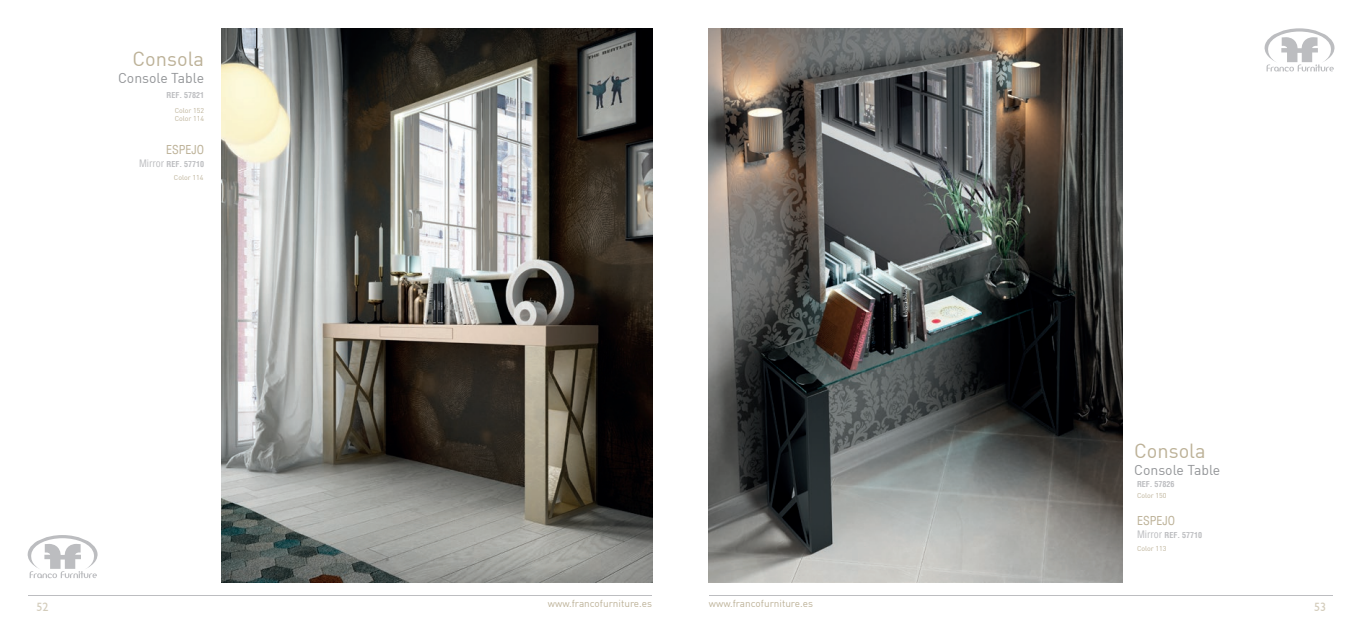
<style>
.page{position:relative;width:1361px;height:624px;background:#fff}
.page>*{position:absolute;margin:0;border:0;box-sizing:border-box;transform-origin:0 0}
.t1{font:20px "DIN";color:#bcb197}
.t2{font:14px "DIN";color:#939598}
.t3{font:condensed 12px "Helvetica";color:#bcb197}
.t4{font:12px "Humanist 521 BT";color:#bcb197}
.t5{font:10px "DIN";color:#bcb197}
.t6{font:700 condensed 8px "Helvetica";color:#bcbdc0}
.t7{font:7px/8.4px "DIN";color:#bcb197}
.s1{font-weight:400;font-size:10px}
</style>
<div class="page">
<hr style="left:28px;top:595px;width:624px;height:1px;background:#bcbdc0">
<hr style="left:709px;top:595px;width:623px;height:1px;background:#bcbdc0">
<img style="left:221px;top:28px;width:431px;height:554px">
<img style="left:709px;top:28px;width:414px;height:554px">
<svg style="left:27px;top:535px;width:71px;height:43px"></svg>
<svg style="left:1264px;top:28px;width:71px;height:43px"></svg>
<h1 class="t1" style="left:133px;top:46px;width:73px">Consola</h1>
<h2 class="t2" style="left:118px;top:69px;width:88px">Console Table</h2>
<p class="t6" style="left:167px;top:89px;width:39px">REF. 57821</p>
<p class="t7" style="left:175px;top:106px;width:31px">Color 152<br>Color 114</p>
<h3 class="t3" style="left:166px;top:141px;width:40px">ESPEJO</h3>
<p class="t6" style="left:139px;top:159px;width:67px"><span class="s1">Mirror</span> REF. 57710</p>
<p class="t7" style="left:174px;top:173px;width:31px">Color 114</p>
<h1 class="t1" style="left:1134px;top:438px;width:73px">Consola</h1>
<h2 class="t2" style="left:1134px;top:461px;width:88px">Console Table</h2>
<p class="t6" style="left:1137px;top:479px;width:39px">REF. 57826</p>
<p class="t7" style="left:1137px;top:491px;width:31px">Color 150</p>
<h3 class="t3" style="left:1137px;top:513px;width:40px">ESPEJO</h3>
<p class="t6" style="left:1137px;top:530px;width:67px"><span class="s1">Mirror</span> REF. 57710</p>
<p class="t7" style="left:1137px;top:544px;width:31px">Color 113</p>
<h3 class="t4" style="left:36px;top:599px;width:14px">52</h3>
<p class="t5" style="left:548px;top:597px;width:106px">www.francofurniture.es</p>
<p class="t5" style="left:709px;top:597px;width:106px">www.francofurniture.es</p>
<h3 class="t4" style="left:1314px;top:599px;width:14px">53</h3>
</div>
